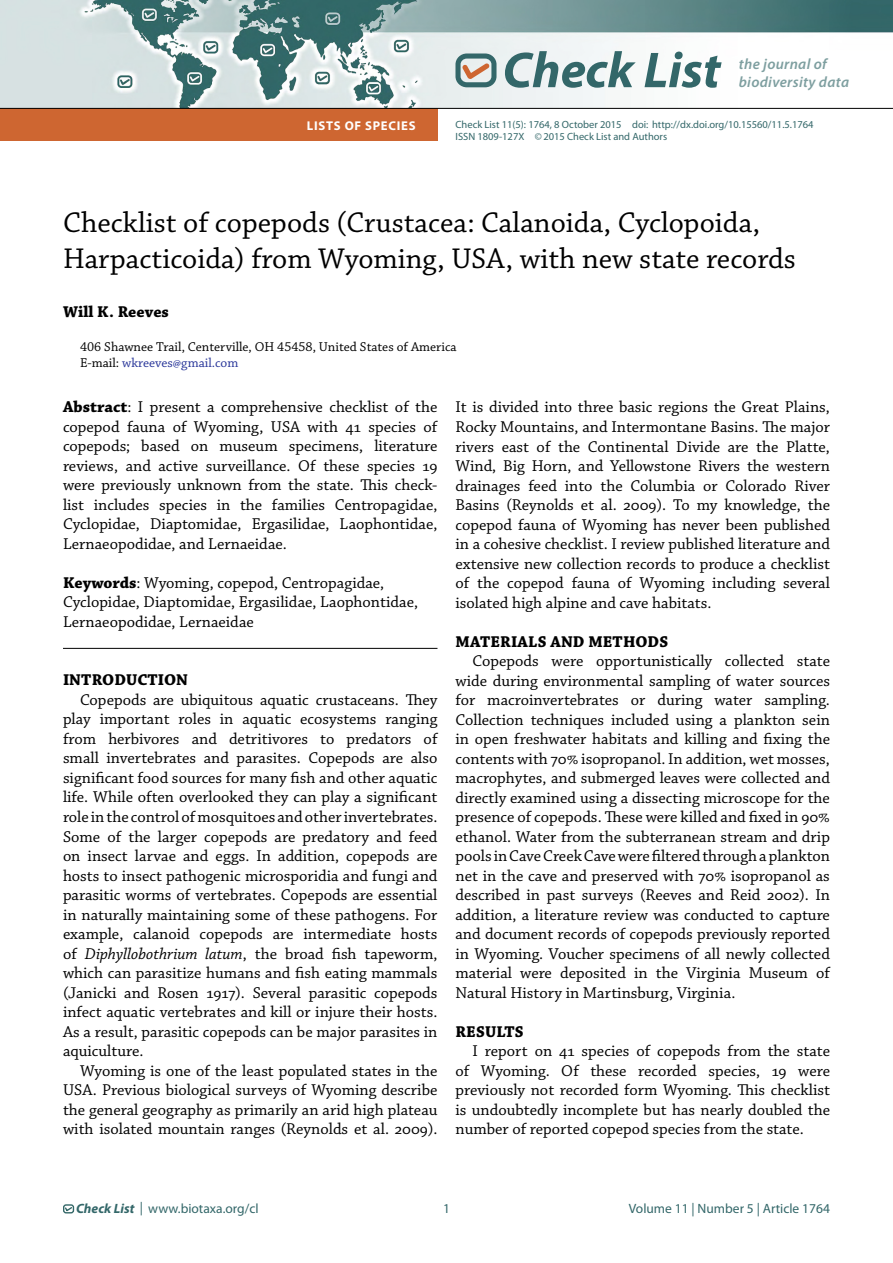
<style>
.page{position:relative;width:893px;height:1263px;background:#fff}
.page>*{position:absolute;margin:0;border:0;box-sizing:border-box;transform-origin:0 0}
.t1{font:italic 700 50.7px "Myriad Pro";color:#336769}
.t2{font:30px/36px "Chaparral Pro";color:#000}
.t3{font:16.5px/19.5px "Chaparral Pro";color:#000;text-align:justify}
.t4{font:700 16.5px "Chaparral Pro";letter-spacing:.005em;color:#000}
.t5{font:italic 600 15px/18px "Myriad Pro";letter-spacing:.02em;color:#7e9fa0}
.t6{font:13.5px/16.5px "Chaparral Pro";color:#000}
.t7{font:13.5px "Myriad Pro";color:#336769}
.t8{font:700 12.75px "Myriad Pro";letter-spacing:.06em;color:#fff}
.t9{font:10.5px/12.6px "Myriad Pro";color:#336769}
.s1{color:#293699}
.s2{font-weight:700}
.s3{font-style:italic}
.s4{font-weight:700;font-style:italic}
</style>
<div class="page">
<div style="left:63px;top:1204px;width:11px;height:9px;border:1px solid #336767;border-radius:2px"></div>
<svg style="left:64px;top:1206px;width:9px;height:6px"></svg>
<img style="left:0;top:0;width:893px;height:108px">
<svg style="left:455px;top:53px;width:41px;height:34px"></svg>
<hr style="left:63px;top:648px;width:374px;height:1px;background:#000">
<div style="left:0;top:109px;width:437px;height:32px;background:#ce6631"></div>
<hr style="left:0;top:108px;width:893px;height:1px;background:#000">
<p class="t8" style="left:307px;top:117px;width:110px">LISTS OF SPECIES</p>
<h1 class="t1" style="left:502px;top:37px;width:220px">Check List</h1>
<p class="t5" style="left:739px;top:55px;width:112px">the journal of biodiversity data</p>
<p class="t9" style="left:455px;top:118px;width:360px">Check List 11(5): 1764, 8 October 2015 doi: http://dx.doi.org/10.15560/11.5.1764<br>ISSN 1809-127X ©2015 Check List and Authors</p>
<h2 class="t2" style="left:63px;top:206px;width:734px">Checklist of copepods (Crustacea: Calanoida, Cyclopoida,<br>Harpacticoida) from Wyoming, USA, with new state records</h2>
<p class="t4" style="left:63px;top:302px;width:107px">Will K. Reeves</p>
<p class="t6" style="left:80px;top:339px;width:378px">406 Shawnee Trail, Centerville, OH 45458, United States of America<br>E-mail: <span class="s1">wkreeves@gmail.com</span></p>
<p class="t3" style="left:63px;top:398px;width:376px"><span class="s2">Abstract</span>: I present a comprehensive checklist of the copepod fauna of Wyoming, USA with 41 species of copepods; based on museum specimens, literature reviews, and active surveillance. Of these species 19 were previously unknown from the state. This check&shy;list includes species in the families Centropagidae, Cyclopidae, Diaptomidae, Ergasilidae, Laophontidae, Lernaeopodidae, and Lernaeidae.</p>
<p class="t3" style="left:63px;top:574px;width:357px;text-align:left"><span class="s2">Keywords</span>: Wyoming, copepod, Centropagidae,<br>Cyclopidae, Diaptomidae, Ergasilidae, Laophontidae,<br>Lernaeopodidae, Lernaeidae</p>
<p class="t3" style="left:455px;top:398px;width:376px">It is divided into three basic regions the Great Plains, Rocky Mountains, and Intermontane Basins. The major rivers east of the Continental Divide are the Platte, Wind, Big Horn, and Yellowstone Rivers the western drainages feed into the Columbia or Colorado River Basins (Reynolds et al. 2009). To my knowledge, the copepod fauna of Wyoming has never been published in a cohesive checklist. I review published literature and extensive new collection records to produce a checklist of the copepod fauna of Wyoming including several isolated high alpine and cave habitats.</p>
<p class="t4" style="left:455px;top:632px;width:214px">MATERIALS AND METHODS</p>
<p class="t3" style="left:455px;top:652px;width:376px;text-indent:17px">Copepods were opportunistically collected state wide during environmental sampling of water sources for macroinvertebrates or during water sampling.<br>Collection techniques included using a plankton sein in open freshwater habitats and killing and fixing the contents with 70% isopropanol. In addition, wet mosses, macrophytes, and submerged leaves were collected and directly examined using a dissecting microscope for the presence of copepods. These were killed and fixed in 90% ethanol. Water from the subterranean stream and drip pools in Cave Creek Cave were filtered through a plankton net in the cave and preserved with 70% isopropanol as described in past surveys (Reeves and Reid 2002). In addition, a literature review was conducted to capture and document records of copepods previously reported in Wyoming. Voucher specimens of all newly collected material were deposited in the Virginia Museum of Natural History in Martinsburg, Virginia.</p>
<p class="t4" style="left:455px;top:1022px;width:70px">RESULTS</p>
<p class="t3" style="left:455px;top:1042px;width:376px;text-indent:17px">I report on 41 species of copepods from the state of Wyoming. Of these recorded species, 19 were previously not recorded form Wyoming. This checklist is undoubtedly incomplete but has nearly doubled the number of reported copepod species from the state.</p>
<p class="t4" style="left:63px;top:670px;width:127px">INTRODUCTION</p>
<p class="t3" style="left:63px;top:691px;width:376px;text-indent:17px">Copepods are ubiquitous aquatic crustaceans. They play important roles in aquatic ecosystems ranging from herbivores and detritivores to predators of small invertebrates and parasites. Copepods are also significant food sources for many fish and other aquatic life. While often overlooked they can play a significant role in the control of mosquitoes and other invertebrates.<br>Some of the larger copepods are predatory and feed on insect larvae and eggs. In addition, copepods are hosts to insect pathogenic microsporidia and fungi and parasitic worms of vertebrates. Copepods are essential in naturally maintaining some of these pathogens. For example, calanoid copepods are intermediate hosts of <span class="s3">Diphyllobothrium latum</span>, the broad fish tapeworm, which can parasitize humans and fish eating mammals (Janicki and Rosen 1917). Several parasitic copepods infect aquatic vertebrates and kill or injure their hosts.<br>As a result, parasitic copepods can be major parasites in aquiculture.</p>
<p class="t3" style="left:63px;top:1061px;width:376px;text-indent:17px">Wyoming is one of the least populated states in the USA. Previous biological surveys of Wyoming describe the general geography as primarily an arid high plateau with isolated mountain ranges (Reynolds et al. 2009).</p>
<p class="t7" style="left:76px;top:1200px;width:184px"><span class="s4">Check List</span> | www.biotaxa.org/cl</p>
<p class="t7" style="left:443px;top:1200px;width:8px">1</p>
<p class="t7" style="left:629px;top:1200px;width:203px">Volume 11 | Number 5 | Article 1764</p>
</div>
